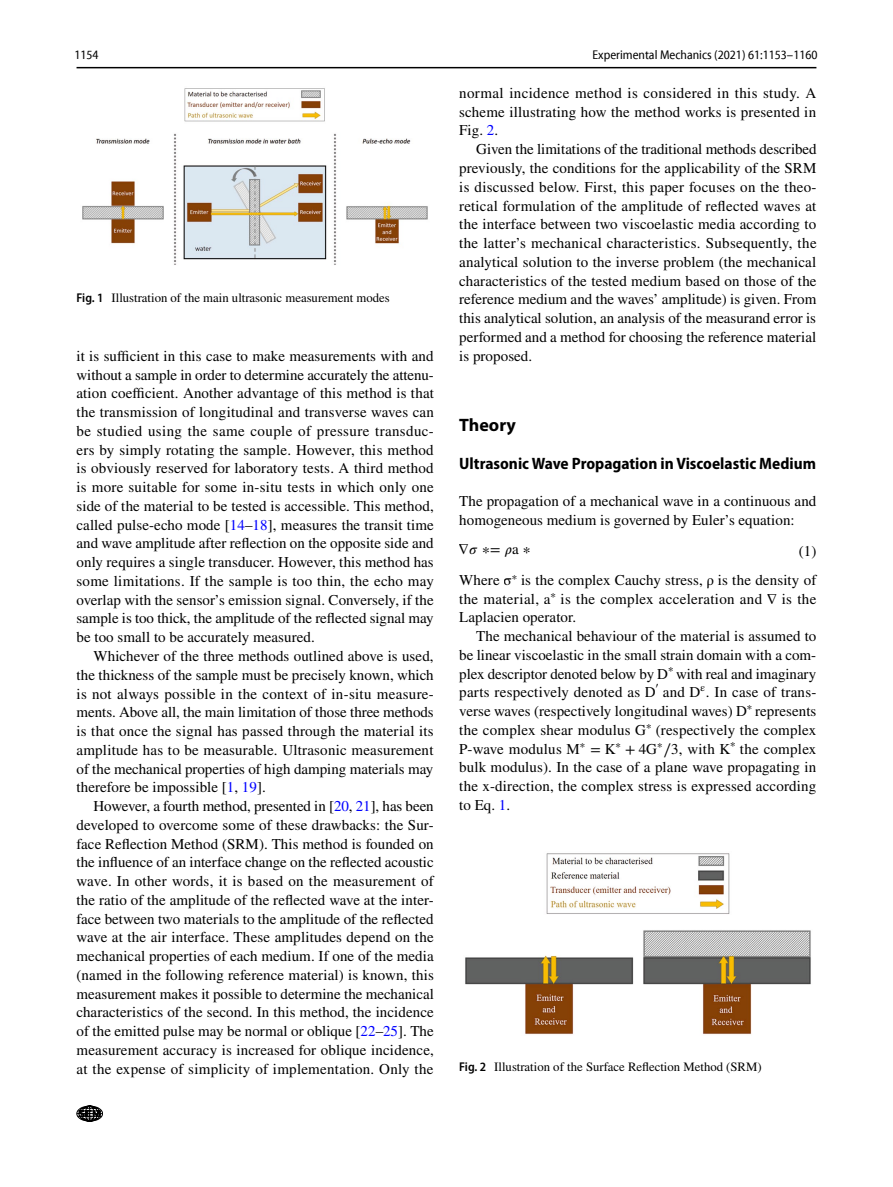
<style>
.page{position:relative;width:893px;height:1187px;background:#fff}
.page>*{position:absolute;margin:0;border:0;box-sizing:border-box;transform-origin:0 0}
.t1{font:700 18px "Myriad Pro";color:#000}
.t2{font:700 semi-condensed 16.5px "Myriad Pro";color:#000}
.t3{font:15px/18.8px "STIX";letter-spacing:.005em;color:#000;text-align:justify}
.t4{font:15px "STIX Math Regular 8";color:#000}
.t5{font:12.75px "STIX";color:#000}
.t6{font:semi-condensed 12.75px "Myriad Pro Unic";color:#000}
.t7{font:7.5px "STIX Math Regular 2";color:#000}
.s1{font-family:"Myriad Pro";font-weight:600;font-stretch:semi-condensed}
.s2{color:#00f}
.s3{font-family:"STIX Math";font-style:italic}
.s4{font-family:"STIX General Regular 7"}
.s5{font-family:"STIX Math Regular 9"}
.s6{font-family:"STIX Math Regular 10"}
.s7{font-family:"STIX General Regular 8"}
.s8{font-family:"STIX Math Regular 12"}
.s9{font-family:"STIX General Regular 9"}
.s10{font-family:"STIX General"}
.s11{font-family:"STIX General Regular 2"}
.s12{font-family:"STIX General Regular 3"}
.s13{font-family:"STIX General Regular 4"}
.s14{font-family:"STIX General Regular 5"}
.s15{font-family:"STIX Math Regular 6"}
.s16{font-family:"STIX General Regular 6"}
</style>
<div class="page">
<hr style="left:77px;top:67px;width:739px;height:1px;background:#000">
<svg style="left:77px;top:1105px;width:26px;height:16px"></svg>
<img style="left:82px;top:88px;width:346px;height:177px">
<img style="left:465px;top:853px;width:346px;height:182px">
<p class="t6" style="left:74px;top:50px;width:26px">1154</p>
<p class="t6" style="left:593px;top:50px;width:226px">Experimental Mechanics (2021) 61:1153–1160</p>
<p class="t5" style="left:77px;top:289px;width:315px"><span class="s1">Fig. 1</span> Illustration of the main ultrasonic measurement modes</p>
<p class="t3" style="left:77px;top:347px;width:359px">it is sufficient in this case to make measurements with and without a sample in order to determine accurately the attenu&shy;ation coefficient. Another advantage of this method is that the transmission of longitudinal and transverse waves can be studied using the same couple of pressure transduc&shy;ers by simply rotating the sample. However, this method is obviously reserved for laboratory tests. A third method is more suitable for some in-situ tests in which only one side of the material to be tested is accessible. This method, called pulse-echo mode [<span class="s2">14</span>–<span class="s2">18</span>], measures the transit time and wave amplitude after reflection on the opposite side and only requires a single transducer. However, this method has some limitations. If the sample is too thin, the echo may overlap with the sensor’s emission signal. Conversely, if the sample is too thick, the amplitude of the reflected signal may be too small to be accurately measured.</p>
<p class="t3" style="left:77px;top:647px;width:359px;text-indent:17px">Whichever of the three methods outlined above is used, the thickness of the sample must be precisely known, which is not always possible in the context of in-situ measure&shy;ments. Above all, the main limitation of those three methods is that once the signal has passed through the material its amplitude has to be measurable. Ultrasonic measurement of the mechanical properties of high damping materials may therefore be impossible [<span class="s2">1</span>, <span class="s2">19</span>].</p>
<p class="t3" style="left:77px;top:797px;width:359px;text-indent:17px">However, a fourth method, presented in [<span class="s2">20</span>, <span class="s2">21</span>], has been developed to overcome some of these drawbacks: the Sur&shy;face Reflection Method (SRM). This method is founded on the influence of an interface change on the reflected acoustic wave. In other words, it is based on the measurement of the ratio of the amplitude of the reflected wave at the inter&shy;face between two materials to the amplitude of the reflected wave at the air interface. These amplitudes depend on the mechanical properties of each medium. If one of the media (named in the following reference material) is known, this measurement makes it possible to determine the mechanical characteristics of the second. In this method, the incidence of the emitted pulse may be normal or oblique [<span class="s2">22</span>–<span class="s2">25</span>]. The measurement accuracy is increased for oblique incidence, at the expense of simplicity of implementation. Only the</p>
<p class="t3" style="left:459px;top:84px;width:359px">normal incidence method is considered in this study. A scheme illustrating how the method works is presented in Fig. <span class="s2">2</span>.</p>
<p class="t3" style="left:459px;top:141px;width:359px;text-indent:17px">Given the limitations of the traditional methods described previously, the conditions for the applicability of the SRM is discussed below. First, this paper focuses on the theo&shy;retical formulation of the amplitude of reflected waves at the interface between two viscoelastic media according to the latter’s mechanical characteristics. Subsequently, the analytical solution to the inverse problem (the mechanical characteristics of the tested medium based on those of the reference medium and the waves’ amplitude) is given. From this analytical solution, an analysis of the measurand error is performed and a method for choosing the reference material is proposed.</p>
<p class="t1" style="left:459px;top:413px;width:58px">Theory</p>
<p class="t2" style="left:459px;top:454px;width:358px">Ultrasonic Wave Propagation in Viscoelastic Medium</p>
<p class="t3" style="left:459px;top:493px;width:359px">The propagation of a mechanical wave in a continuous and homogeneous medium is governed by Euler’s equation:</p>
<p class="t4" style="left:458px;top:543px;width:74px">∇<span class="s3">𝜎</span> ∗= <span class="s3">𝜌</span><span class="s4">a</span> ∗</p>
<p class="t3" style="left:799px;top:542px;width:19px">(1)</p>
<p class="t3" style="left:459px;top:571px;width:359px">Where <span class="s5">σ</span><sup>∗</sup> is the complex Cauchy stress, <span class="s6">ρ</span> is the density of the material, <span class="s7">a</span><sup>∗</sup> is the complex acceleration and <span class="s8">∇</span> is the Laplacien operator.</p>
<p class="t3" style="left:459px;top:627px;width:359px;text-indent:17px">The mechanical behaviour of the material is assumed to be linear viscoelastic in the small strain domain with a com&shy;plex descriptor denoted below by <span class="s9">D</span><sup>∗</sup> with real and imaginary parts respectively denoted as <span class="s10">D</span></p>
<p class="t7" style="left:656px;top:682px;width:4px">′</p>
<p class="t3" style="left:459px;top:684px;width:359px;text-indent:204px">and <span class="s11">D</span><sup>ε</sup>. In case of trans&shy;verse waves (respectively longitudinal waves) <span class="s12">D</span><sup>∗</sup> represents the complex shear modulus <span class="s13">G</span><sup>∗</sup> (respectively the complex P-wave modulus <span class="s14">M</span><sup>∗</sup> <span class="s15">=</span> <span class="s14">K</span><sup>∗</sup> <span class="s15">+</span> <span class="s14">4G</span><sup>∗</sup><span class="s15">∕</span><span class="s14">3</span>, with <span class="s16">K</span><sup>∗</sup> the complex bulk modulus). In the case of a plane wave propagating in the x-direction, the complex stress is expressed according to Eq. <span class="s2">1</span>.</p>
<p class="t5" style="left:459px;top:1057px;width:304px"><span class="s1">Fig. 2</span> Illustration of the Surface Reflection Method (SRM)</p>
</div>
